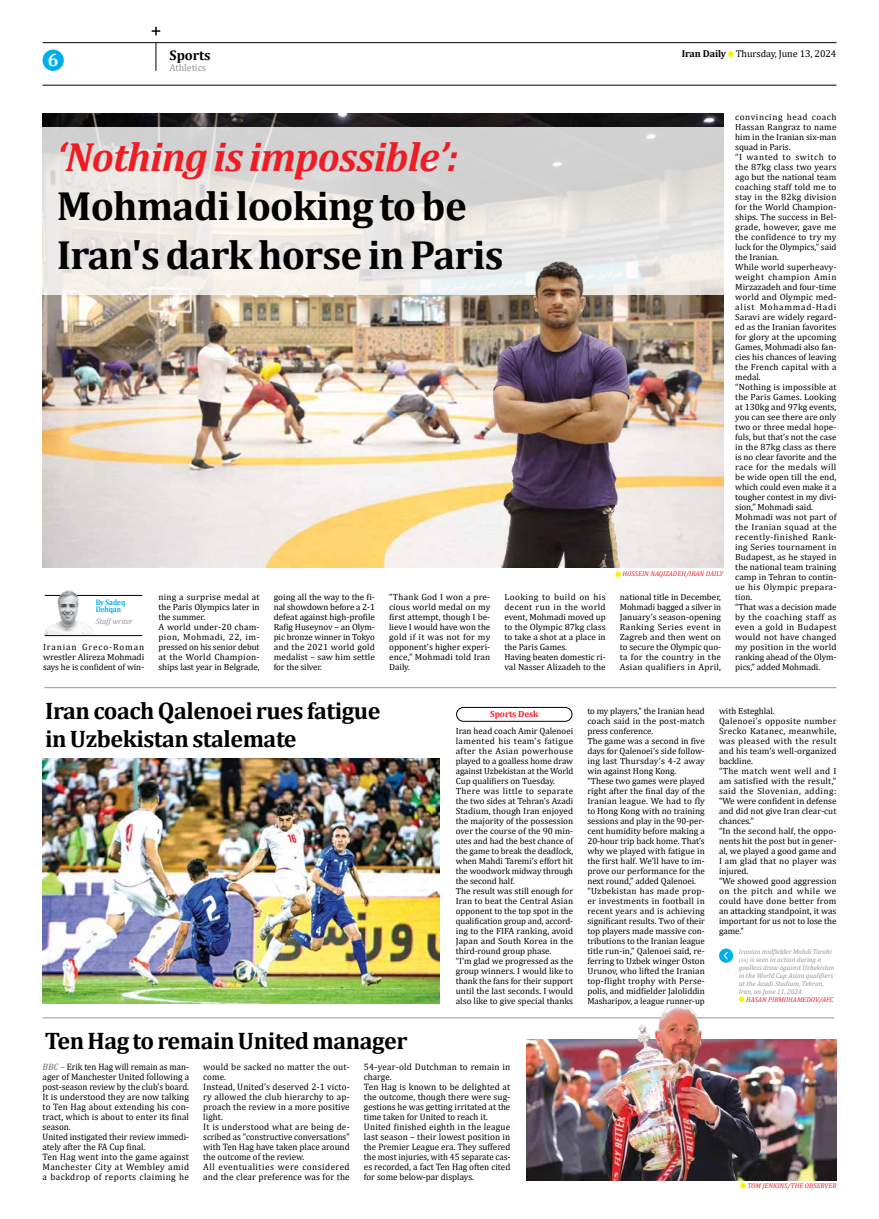
<style>
.page{position:relative;width:879px;height:1219px;background:#fff}
.page>*{position:absolute;margin:0;border:0;box-sizing:border-box;transform-origin:0 0}
.t1{font:700 41px/49.2px "Cambria";letter-spacing:-.02em;color:#000}
.t2{font:italic 700 41px "Cambria";letter-spacing:-.02em;color:#ed1d24}
.t3{font:700 24px/28.8px "Cambria";letter-spacing:-.02em;color:#000}
.t4{font:700 18px "Cambria";color:#fff}
.t5{font:700 14px "Cambria";letter-spacing:-.01em;color:#000}
.t6{font:10px "Cambria";letter-spacing:-.01em;color:#000}
.t7{font:10px "Cambria";letter-spacing:-.01em;color:#939598}
.t8{font:9.4px/10px "Cambria";letter-spacing:.005em;color:#000}
.t9{font:9.4px/10px "Cambria";letter-spacing:.005em;color:#000;scale:.94 1}
.t10{font:9px/10px "Cambria";color:#000}
.t11{font:700 9px "Cambria";letter-spacing:-.01em;color:#ed1d24}
.t12{font:700 8px/7.6px "Cambria";letter-spacing:-.01em;color:#00aeef;scale:.9 1}
.t13{font:italic 8px "Cambria";letter-spacing:-.01em;color:#939598}
.t14{font:italic 7px/8px "Cambria";color:#939598}
.t15{font:italic 7px "Cambria";color:#ed1d24}
.s1{font-weight:700}
.s2{font-weight:700;font-style:italic;color:#939598}
.s3{font-size:5.2px}
</style>
<div class="page">
<img style="left:43px;top:114px;width:680px;height:453px">
<svg style="left:156px;top:43px;width:1px;height:28px"></svg>
<hr style="left:43px;top:42px;width:793px;height:1px;background:#000">
<hr style="left:43px;top:85px;width:793px;height:1px;background:#000">
<div style="left:43px;top:50px;width:21px;height:21px;background:#00aeef;border-radius:50%"></div>
<svg style="left:728px;top:51px;width:6px;height:6px"></svg>
<div style="left:456px;top:707px;width:116px;height:14px;border:1px solid #000;border-radius:7px"></div>
<hr style="left:45px;top:595px;width:97px;height:1px;background:#000">
<img style="left:45px;top:590px;width:53px;height:45px">
<hr style="left:45px;top:635px;width:97px;height:1px;background:#000">
<hr style="left:45px;top:687px;width:791px;height:1px;background:#939598">
<hr style="left:43px;top:1018px;width:791px;height:1px;background:#939598">
<svg style="left:739px;top:996px;width:5px;height:4px"></svg>
<div style="left:719px;top:948px;width:14px;height:15px;background:#00aeef;border-radius:50%"></div>
<svg style="left:723px;top:952px;width:5px;height:8px"></svg>
<svg style="left:615px;top:571px;width:6px;height:6px"></svg>
<svg style="left:740px;top:1183px;width:6px;height:5px"></svg>
<svg style="left:43px;top:127px;width:681px;height:168px"></svg>
<img style="left:43px;top:758px;width:397px;height:245px">
<img style="left:526px;top:1000px;width:310px;height:180px">
<svg style="left:152px;top:27px;width:8px;height:8px"></svg>
<h3 class="t4" style="left:48px;top:47px;width:12px">6</h3>
<p class="t6" style="left:682px;top:48px;width:156px"><span class="s1">Iran Daily</span> Thursday, June 13, 2024</p>
<p class="t7" style="left:170px;top:62px;width:38px">Athletics</p>
<h3 class="t5" style="left:170px;top:45px;width:42px">Sports</h3>
<h1 class="t2" style="left:57px;top:128px;width:403px">‘Nothing is impossible’:</h1>
<h1 class="t1" style="left:57px;top:180px;width:448px">Mohmadi looking to be<br>Iran's dark horse in Paris</h1>
<p class="t15" style="left:622px;top:569px;width:102px">HOSSEIN NAQIZADEH/IRAN DAILY</p>
<p class="t12" style="left:96px;top:598px;width:34px">By Sadeq<br>Dehqan</p>
<p class="t13" style="left:96px;top:615px;width:39px">Staff writer</p>
<p class="t10" style="left:43px;top:642px;width:103px;text-align:justify">Iranian Greco-Roman wrestler Alireza Mohmadi says he is confident of win-</p>
<p class="t10" style="left:158px;top:592px;width:103px">ning a surprise medal at the Paris Olympics later in the summer.<br>A world under-20 cham&shy;pion, Mohmadi, 22, im&shy;pressed on his senior debut at the World Champion&shy;ships last year in Belgrade,</p>
<p class="t10" style="left:274px;top:592px;width:103px;text-align:justify">going all the way to the fi&shy;nal showdown before a 2-1 defeat against high-profile Rafig Huseynov – an Olym&shy;pic bronze winner in Tokyo and the 2021 world gold medalist – saw him settle for the silver.</p>
<p class="t10" style="left:389px;top:592px;width:103px;text-align:justify">“Thank God I won a pre&shy;cious world medal on my first attempt, though I be&shy;lieve I would have won the gold if it was not for my opponent’s higher experi&shy;ence,” Mohmadi told Iran Daily.</p>
<p class="t10" style="left:504px;top:592px;width:103px">Looking to build on his decent run in the world event, Mohmadi moved up to the Olympic 87kg class to take a shot at a place in the Paris Games.<br>Having beaten domestic ri&shy;val Nasser Alizadeh to the</p>
<p class="t10" style="left:620px;top:592px;width:103px;text-align:justify">national title in December, Mohmadi bagged a silver in January’s season-opening Ranking Series event in Zagreb and then went on to secure the Olympic quo&shy;ta for the country in the Asian qualifiers in April,</p>
<p class="t10" style="left:735px;top:112px;width:103px">convincing head coach<br>Hassan Rangraz to name him in the Iranian six-man squad in Paris.<br>“I wanted to switch to the 87kg class two years ago but the national team coaching staff told me to stay in the 82kg division for the World Champion&shy;ships. The success in Bel&shy;grade, however, gave me the confidence to try my luck for the Olympics,” said the Iranian.<br>While world superheavy&shy;weight champion Amin<br>Mirzazadeh and four-time world and Olympic med&shy;alist Mohammad-Hadi<br>Saravi are widely regard&shy;ed as the Iranian favorites for glory at the upcoming<br>Games, Mohmadi also fan&shy;cies his chances of leaving the French capital with a medal.<br>“Nothing is impossible at the Paris Games. Looking at 130kg and 97kg events, you can see there are only two or three medal hope&shy;fuls, but that’s not the case in the 87kg class as there is no clear favorite and the race for the medals will be wide open till the end, which could even make it a tougher contest in my divi&shy;sion,” Mohmadi said.<br>Mohmadi was not part of the Iranian squad at the recently-finished Rank&shy;ing Series tournament in<br>Budapest, as he stayed in the national team training camp in Tehran to contin&shy;ue his Olympic prepara&shy;tion.<br>“That was a decision made by the coaching staff as even a gold in Budapest would not have changed my position in the world ranking ahead of the Olym&shy;pics,” added Mohmadi.</p>
<h2 class="t3" style="left:45px;top:695px;width:337px">Iran coach Qalenoei rues fatigue in Uzbekistan stalemate</h2>
<h2 class="t3" style="left:45px;top:1025px;width:364px">Ten Hag to remain United manager</h2>
<p class="t11" style="left:490px;top:708px;width:50px">Sports Desk</p>
<p class="t10" style="left:456px;top:726px;width:119px">Iran head coach Amir Qalenoei lamented his team’s fatigue after the Asian powerhouse played to a goalless home draw against Uzbekistan at the World<br>Cup qualifiers on Tuesday.<br>There was little to separate the two sides at Tehran’s Azadi<br>Stadium, though Iran enjoyed the majority of the possession over the course of the 90 min&shy;utes and had the best chance of the game to break the deadlock, when Mahdi Taremi’s effort hit the woodwork midway through the second half.<br>The result was still enough for<br>Iran to beat the Central Asian opponent to the top spot in the qualification group and, accord&shy;ing to the FIFA ranking, avoid<br>Japan and South Korea in the third-round group phase.<br>“I’m glad we progressed as the group winners. I would like to thank the fans for their support until the last seconds. I would also like to give special thanks</p>
<p class="t9" style="left:43px;top:1062px;width:157px"><span class="s2">BBC –</span> Erik ten Hag will remain as man&shy;ager of Manchester United following a post-season review by the club’s board.<br>It is understood they are now talking to Ten Hag about extending his con&shy;tract, which is about to enter its final season.<br>United instigated their review immedi&shy;ately after the FA Cup final.<br>Ten Hag went into the game against Manchester City at Wembley amid a backdrop of reports claiming he</p>
<p class="t8" style="left:203px;top:1062px;width:148px">would be sacked no matter the out&shy;come.<br>Instead, United’s deserved 2-1 victo&shy;ry allowed the club hierarchy to ap&shy;proach the review in a more positive light.<br>It is understood what are being de&shy;scribed as “constructive conversations” with Ten Hag have taken place around the outcome of the review.<br>All eventualities were considered and the clear preference was for the</p>
<p class="t8" style="left:364px;top:1062px;width:148px">54-year-old Dutchman to remain in charge.<br>Ten Hag is known to be delighted at the outcome, though there were sug&shy;gestions he was getting irritated at the time taken for United to reach it.<br>United finished eighth in the league last season – their lowest position in the Premier League era. They suffered the most injuries, with 45 separate cas&shy;es recorded, a fact Ten Hag often cited for some below-par displays.</p>
<p class="t10" style="left:587px;top:706px;width:119px">to my players,” the Iranian head coach said in the post-match press conference.<br>The game was a second in five days for Qalenoei’s side follow&shy;ing last Thursday’s 4-2 away win against Hong Kong. “These two games were played right after the final day of the<br>Iranian league. We had to fly to Hong Kong with no training sessions and play in the 90-per&shy;cent humidity before making a<br>20-hour trip back home. That’s why we played with fatigue in the first half. We’ll have to im&shy;prove our performance for the next round,” added Qalenoei. “Uzbekistan has made prop&shy;er investments in football in recent years and is achieving significant results. Two of their top players made massive con&shy;tributions to the Iranian league title run-in,” Qalenoei said, re&shy;ferring to Uzbek winger Oston<br>Urunov, who lifted the Iranian top-flight trophy with Perse&shy;polis, and midfielder Jaloliddin<br>Masharipov, a league runner-up</p>
<p class="t10" style="left:719px;top:706px;width:119px">with Esteghlal.<br>Qalenoei’s opposite number<br>Srecko Katanec, meanwhile, was pleased with the result and his team’s well-organized backline.<br>“The match went well and I am satisfied with the result,” said the Slovenian, adding: “We were confident in defense and did not give Iran clear-cut chances.”<br>“In the second half, the oppo&shy;nents hit the post but in gener&shy;al, we played a good game and<br>I am glad that no player was injured.<br>“We showed good aggression on the pitch and while we could have done better from an attacking standpoint, it was important for us not to lose the game.”</p>
<p class="t14" style="left:739px;top:947px;width:97px">Iranian midfielder Mahdi Torabi <span class="s3">(16)</span> is seen in action during a goalless draw against Uzbekistan in the World Cup Asian qualifiers at the Azadi Stadium, Tehran,<br>Iran, on June 11, 2024.</p>
<p class="t15" style="left:746px;top:994px;width:89px">HASAN PIRMUHAMEDOV/AFC</p>
<p class="t15" style="left:747px;top:1180px;width:91px">TOM JENKINS/THE OBSERVER</p>
</div>
